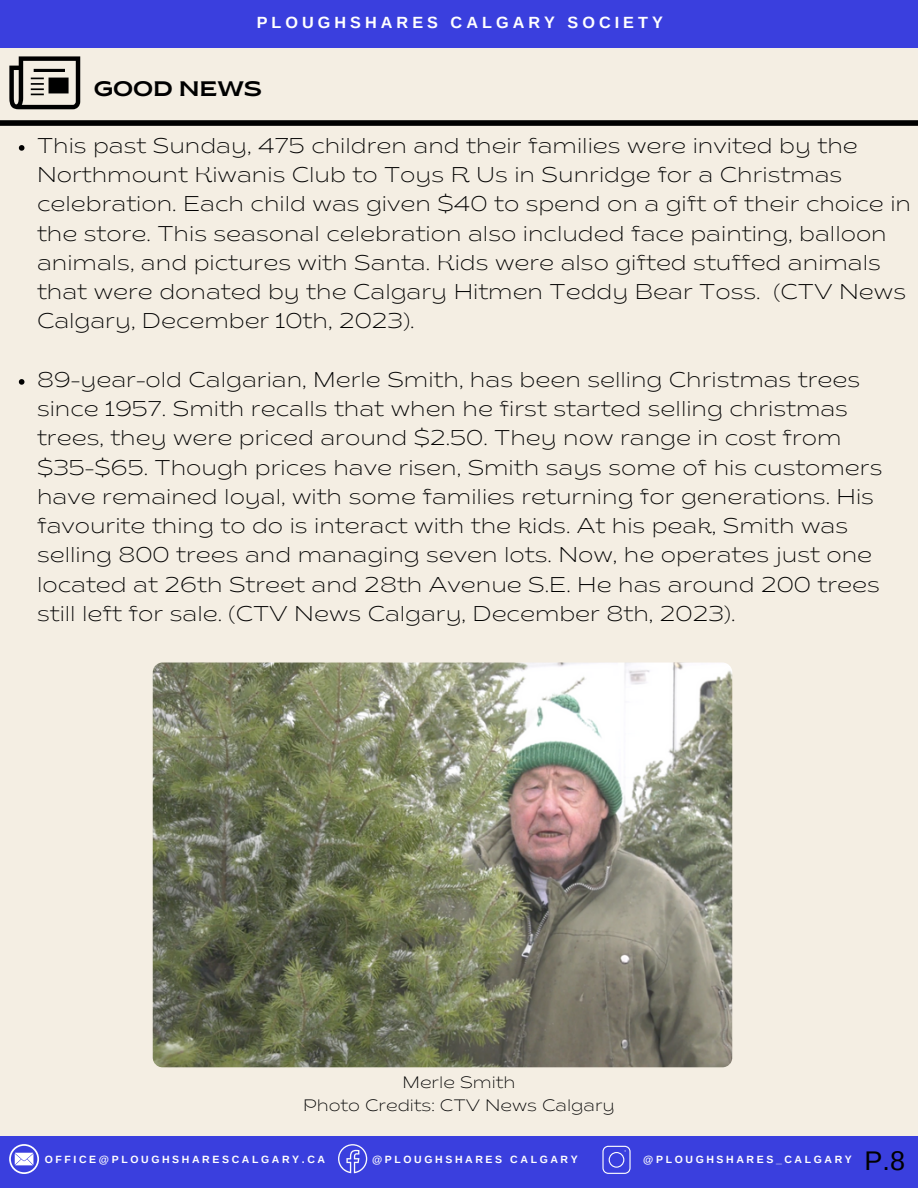
<style>
.page{position:relative;width:918px;height:1188px;background:#f4eee3}
.page>*{position:absolute;margin:0;border:0;box-sizing:border-box;transform-origin:0 0}
.t1{font:27px "Arimo";color:#000}
.t2{font:200 semi-expanded 21.3px/29.2px "Brice";color:#000}
.t3{font:semi-expanded 21px "Brice";color:#000}
.t4{font:200 semi-expanded 16.5px "Brice";color:#000}
.t5{font:700 16.2px "Arimo";letter-spacing:.25em;color:#fff}
.t6{font:700 10.5px "Arimo";letter-spacing:.25em;color:#fff}
</style>
<div class="page">
<div style="left:0;top:0;width:918px;height:47px;background:#3a3fde"></div>
<svg style="left:9px;top:56px;width:71px;height:53px"></svg>
<div style="left:0;top:120px;width:918px;height:6px;background:#000"></div>
<div style="left:0;top:1136px;width:918px;height:52px;background:#3a3fde"></div>
<svg style="left:9px;top:1144px;width:30px;height:30px"></svg>
<svg style="left:338px;top:1144px;width:29px;height:29px"></svg>
<svg style="left:602px;top:1146px;width:29px;height:28px"></svg>
<img style="left:153px;top:663px;width:579px;height:404px;border-radius:10px">
<svg style="left:19px;top:145px;width:5px;height:6px"></svg>
<svg style="left:19px;top:379px;width:5px;height:6px"></svg>
<p class="t5" style="left:257px;top:14px;width:408px">PLOUGHSHARES CALGARY SOCIETY</p>
<p class="t3" style="left:94px;top:81px;width:170px">GOOD NEWS</p>
<p class="t2" style="left:37px;top:133px;width:876px">This past Sunday, 475 children and their families were invited by the Northmount Kiwanis Club to Toys R Us in Sunridge for a Christmas celebration. Each child was given $40 to spend on a gift of their choice in the store. This seasonal celebration also included face painting, balloon animals, and pictures with Santa. Kids were also gifted stuffed animals that were donated by the Calgary Hitmen Teddy Bear Toss. (CTV News Calgary, December 10th, 2023).</p>
<p class="t2" style="left:37px;top:367px;width:847px">89-year-old Calgarian, Merle Smith, has been selling Christmas trees since 1957. Smith recalls that when he first started selling christmas trees, they were priced around $2.50. They now range in cost from $35-$65. Though prices have risen, Smith says some of his customers have remained loyal, with some families returning for generations. His favourite thing to do is interact with the kids. At his peak, Smith was selling 800 trees and managing seven lots. Now, he operates just one located at 26th Street and 28th Avenue S.E. He has around 200 trees still left for sale. (CTV News Calgary, December 8th, 2023).</p>
<p class="t4" style="left:403px;top:1076px;width:114px">Merle Smith</p>
<p class="t4" style="left:303px;top:1098px;width:313px">Photo Credits: CTV News Calgary</p>
<p class="t6" style="left:45px;top:1154px;width:282px">OFFICE@PLOUGHSHARESCALGARY.CA</p>
<p class="t6" style="left:372px;top:1154px;width:207px">@PLOUGHSHARES CALGARY</p>
<p class="t6" style="left:643px;top:1154px;width:210px">@PLOUGHSHARES_CALGARY</p>
<p class="t1" style="left:865px;top:1146px;width:42px">P.8</p>
</div>
